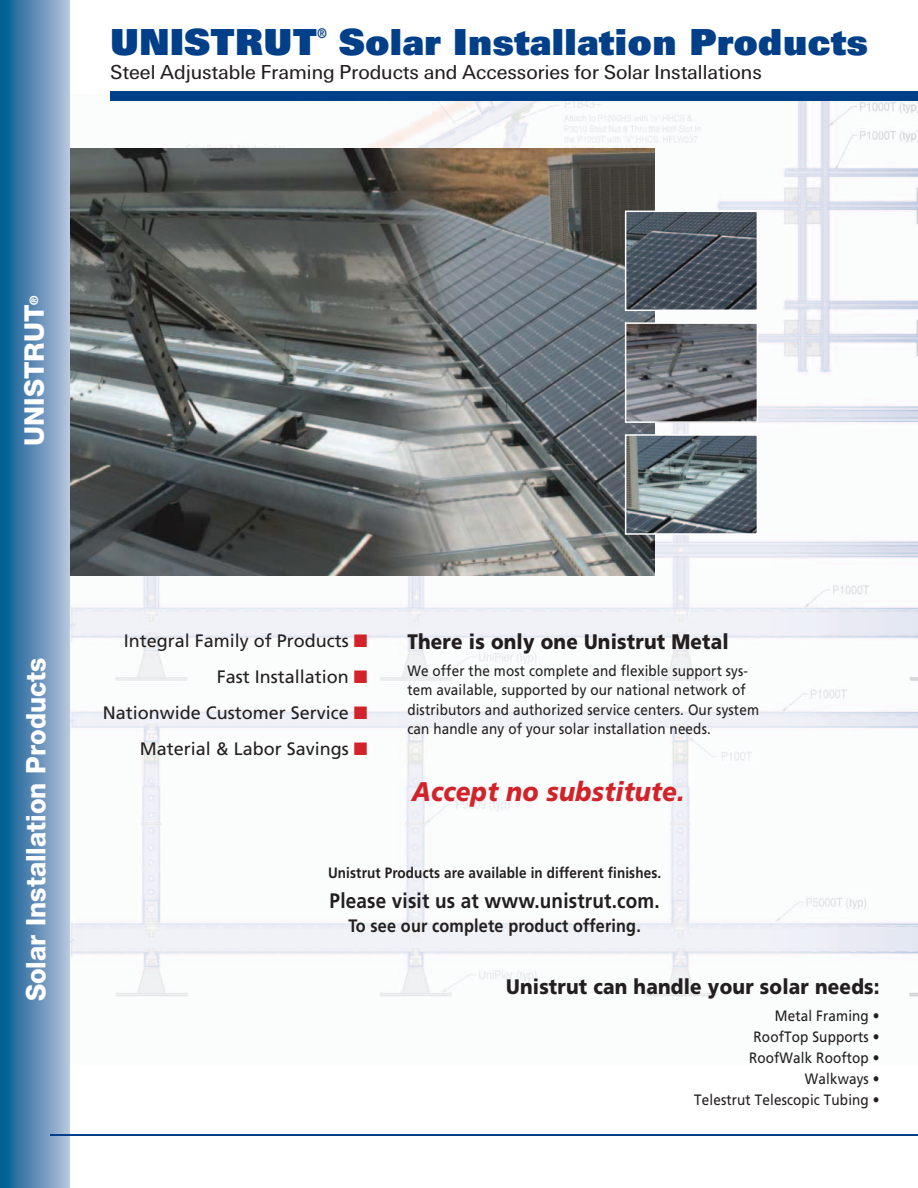
<style>
.page{position:relative;width:918px;height:1188px;background:#fff}
.page>*{position:absolute;margin:0;border:0;box-sizing:border-box;transform-origin:0 0}
.t1{font:900 39px "U85 Univers Extra";color:#013f88}
.t2{font:800 27px "Helvetica Neue LT";color:#fff;scale:.95 1}
.t3{font:italic 900 27px "Frutiger";letter-spacing:.01em;color:#d2232a;scale:.9 1}
.t4{font:800 27px "Helvetica Neue LT";color:#fff}
.t5{font:21px "U55 Univers";color:#231f20}
.t6{font:900 21px "Frutiger";letter-spacing:.01em;color:#231f20;scale:.9 1}
.t7{font:700 21px "Frutiger";letter-spacing:.01em;color:#231f20;scale:.9 1}
.t8{font:18px/36px "Frutiger";color:#231f20;text-align:right}
.t9{font:700 18px "Frutiger";letter-spacing:.01em;color:#231f20;scale:.9 1}
.t10{font:15px/21px "Frutiger";letter-spacing:.01em;color:#231f20;text-align:right;scale:.9 1}
.t11{font:700 15px "Frutiger";letter-spacing:.01em;color:#231f20;scale:.9 1}
.t12{font:700 13.5px "Helvetica Neue";color:#013f88;scale:.85 1}
.t13{font:800 11.7px "Helvetica Neue LT";color:#fff}
.s1{color:#d2232a}
</style>
<div class="page">
<img style="left:69px;top:94px;width:849px;height:970px">
<img style="left:69px;top:148px;width:586px;height:427px">
<img style="left:628px;top:214px;width:127px;height:94px">
<div style="left:625px;top:211px;width:133px;height:100px;border:2px solid #fff"></div>
<img style="left:628px;top:325px;width:127px;height:95px">
<div style="left:625px;top:322px;width:133px;height:101px;border:2px solid #fff"></div>
<img style="left:628px;top:437px;width:127px;height:95px">
<div style="left:625px;top:434px;width:133px;height:101px;border:2px solid #fff"></div>
<div style="left:0;top:0;width:69px;height:1188px;background:linear-gradient(to right,#005990,#b8c1dc)"></div>
<div style="left:110px;top:91px;width:808px;height:10px;background:#013f88"></div>
<hr style="left:50px;top:1134px;width:868px;height:2px;background:#013f88">
<h1 class="t1" style="left:110px;top:18px;width:209px">UNISTRUT</h1>
<p class="t12" style="left:317px;top:25px;width:12px">®</p>
<h1 class="t1" style="left:339px;top:18px;width:531px">Solar Installation Products</h1>
<h3 class="t5" style="left:110px;top:60px;width:653px">Steel Adjustable Framing Products and Accessories for Solar Installations</h3>
<p class="t13" style="left:27px;top:305px;width:11px;rotate:-90deg">®</p>
<h2 class="t4" style="left:18px;top:446px;width:143px;rotate:-90deg">UNISTRUT</h2>
<h2 class="t2" style="left:20px;top:1001px;width:363px;rotate:-90deg">Solar Installation Products</h2>
<p class="t8" style="left:103px;top:622px;width:266px">Integral Family of Products <span class="s1">■<br></span>Fast Installation <span class="s1">■<br></span>Nationwide Customer Service <span class="s1">■<br></span>Material &amp; Labor Savings <span class="s1">■</span></p>
<h3 class="t6" style="left:407px;top:629px;width:359px">There is only one Unistrut Metal</h3>
<p class="t10" style="left:407px;top:660px;width:392px;line-height:19.5px;text-align:left">We offer the most complete and flexible support sys&shy;tem available, supported by our national network of distributors and authorized service centers. Our system can handle any of your solar installation needs.</p>
<h2 class="t3" style="left:412px;top:776px;width:305px">Accept no substitute.</h2>
<p class="t11" style="left:328px;top:864px;width:372px">Unistrut Products are available in different finishes.</p>
<h3 class="t7" style="left:330px;top:889px;width:368px">Please visit us at www.unistrut.com.</h3>
<p class="t9" style="left:348px;top:916px;width:326px">To see our complete product offering.</p>
<h3 class="t6" style="left:506px;top:974px;width:416px">Unistrut can handle your solar needs:</h3>
<p class="t10" style="left:694px;top:1006px;width:207px">Metal Framing •<br>RoofTop Supports •<br>RoofWalk Rooftop •<br>Walkways •<br>Telestrut Telescopic Tubing •</p>
</div>
